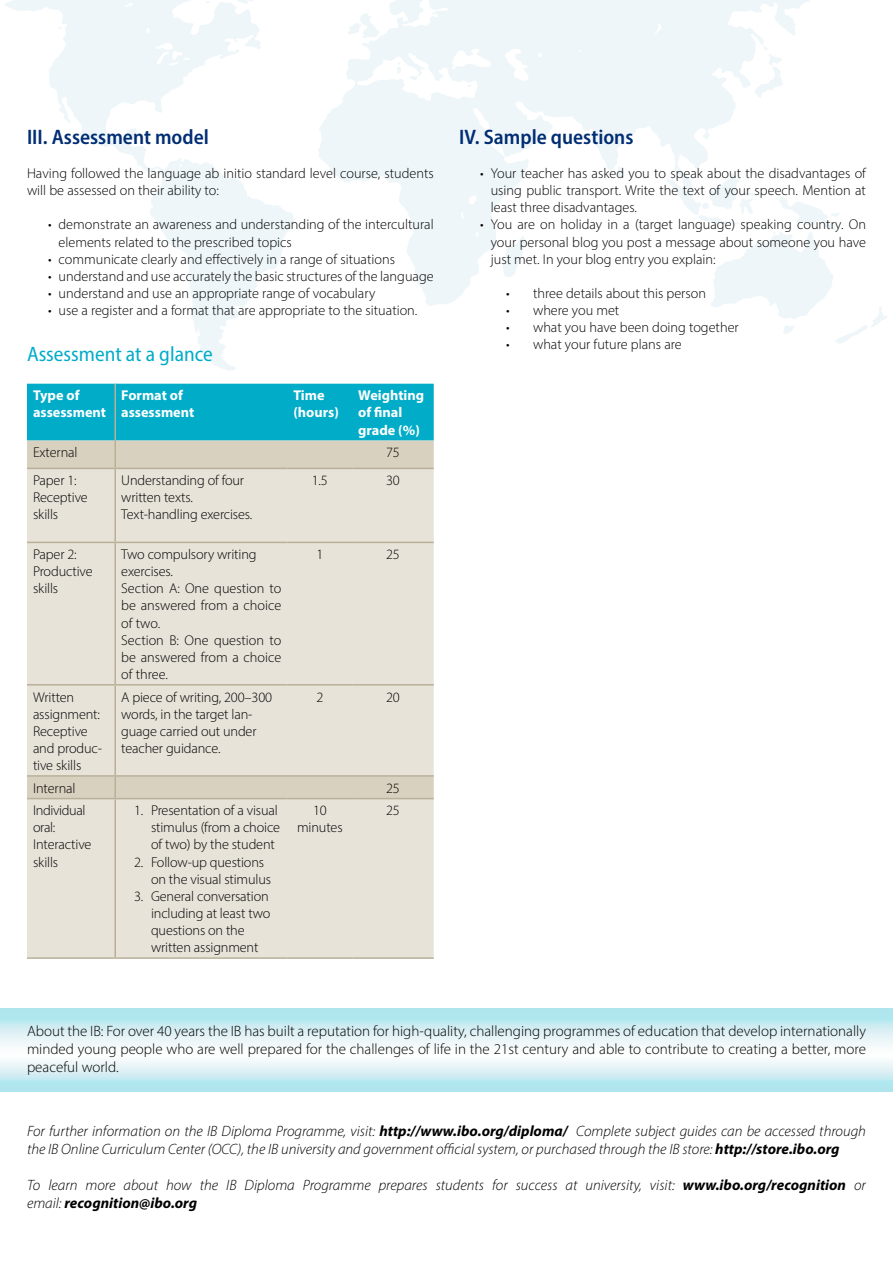
<style>
.page{position:relative;width:893px;height:1263px;background:#fff}
.page>*{position:absolute;margin:0;border:0;box-sizing:border-box;transform-origin:0 0}
.t1{font:600 semi-condensed 21px "Myriad Pro";color:#002d73}
.t2{font:semi-condensed 21px "Myriad Pro";color:#00acc8}
.t3{font:italic 300 15px/18px "Myriad Pro";color:#000}
.t4{font:300 15px/18px "Myriad Pro";color:#000;text-align:justify}
.t5{font:300 14.25px/17.1px "Myriad Pro";color:#000}
.t6{font:700 14.25px/17.1px "Myriad Pro";color:#fff}
.s1{font-weight:700}
</style>
<div class="page">
<svg style="left:318px;top:0;width:492px;height:306px;fill:#eef6f9"></svg>
<svg style="left:754px;top:46px;width:29px;height:52px"></svg>
<svg style="left:666px;top:172px;width:222px;height:171px"></svg>
<svg style="left:617px;top:166px;width:8px;height:12px"></svg>
<svg style="left:502px;top:235px;width:24px;height:42px"></svg>
<svg style="left:468px;top:84px;width:4px;height:4px"></svg>
<svg style="left:409px;top:75px;width:8px;height:5px"></svg>
<svg style="left:397px;top:61px;width:5px;height:14px"></svg>
<svg style="left:348px;top:13px;width:32px;height:26px"></svg>
<svg style="left:4px;top:0;width:290px;height:370px"></svg>
<svg style="left:206px;top:1px;width:4px;height:3px"></svg>
<svg style="left:58px;top:26px;width:3px;height:4px"></svg>
<svg style="left:0;top:1008px;width:893px;height:83px"></svg>
<div style="left:27px;top:384px;width:407px;height:57px;background:#00acc8"></div>
<div style="left:27px;top:441px;width:407px;height:27px;background:#d8d1c0"></div>
<div style="left:27px;top:469px;width:407px;height:488px;background:#e8e3d9"></div>
<hr style="left:114px;top:384px;width:2px;height:57px;background:#b9b098">
<hr style="left:114px;top:441px;width:2px;height:27px;background:#b9b098">
<hr style="left:114px;top:469px;width:2px;height:73px;background:#b9b098">
<hr style="left:114px;top:543px;width:2px;height:141px;background:#b9b098">
<hr style="left:114px;top:685px;width:2px;height:90px;background:#b9b098">
<hr style="left:114px;top:777px;width:2px;height:21px;background:#b9b098">
<hr style="left:114px;top:799px;width:2px;height:158px;background:#b9b098">
<hr style="left:27px;top:542px;width:88px;height:1px;background:#b9b098">
<hr style="left:115px;top:542px;width:172px;height:1px;background:#b9b098">
<hr style="left:287px;top:542px;width:65px;height:1px;background:#b9b098">
<hr style="left:352px;top:542px;width:82px;height:1px;background:#b9b098">
<hr style="left:27px;top:684px;width:88px;height:1px;background:#b9b098">
<hr style="left:115px;top:684px;width:172px;height:1px;background:#b9b098">
<hr style="left:287px;top:684px;width:65px;height:1px;background:#b9b098">
<hr style="left:352px;top:684px;width:82px;height:1px;background:#b9b098">
<hr style="left:27px;top:775px;width:88px;height:2px;background:#b9b098">
<hr style="left:115px;top:775px;width:172px;height:2px;background:#b9b098">
<hr style="left:287px;top:775px;width:65px;height:2px;background:#b9b098">
<hr style="left:352px;top:775px;width:82px;height:2px;background:#b9b098">
<hr style="left:27px;top:798px;width:88px;height:1px;background:#b9b098">
<hr style="left:115px;top:798px;width:172px;height:1px;background:#b9b098">
<hr style="left:287px;top:798px;width:65px;height:1px;background:#b9b098">
<hr style="left:352px;top:798px;width:82px;height:1px;background:#b9b098">
<hr style="left:27px;top:957px;width:88px;height:2px;background:#b9b098">
<hr style="left:115px;top:957px;width:172px;height:2px;background:#b9b098">
<hr style="left:287px;top:957px;width:65px;height:2px;background:#b9b098">
<hr style="left:352px;top:957px;width:82px;height:2px;background:#b9b098">
<hr style="left:27px;top:468px;width:88px;height:1px;background:#b9b098">
<hr style="left:115px;top:468px;width:172px;height:1px;background:#b9b098">
<hr style="left:287px;top:468px;width:65px;height:1px;background:#b9b098">
<hr style="left:352px;top:468px;width:82px;height:1px;background:#b9b098">
<h1 class="t1" style="left:27px;top:124px;width:183px">III. Assessment model</h1>
<p class="t5" style="left:27px;top:165px;width:408px">Having followed the language ab initio standard level course, students will be assessed on their ability to:</p>
<p class="t5" style="left:59px;top:216px;width:377px;text-indent:-11px">• demonstrate an awareness and understanding of the intercultural elements related to the prescribed topics</p>
<p class="t5" style="left:48px;top:250px;width:349px">• communicate clearly and effectively in a range of situations</p>
<p class="t5" style="left:48px;top:267px;width:387px">• understand and use accurately the basic structures of the language</p>
<p class="t5" style="left:48px;top:284px;width:329px">• understand and use an appropriate range of vocabulary</p>
<p class="t5" style="left:48px;top:302px;width:371px">• use a register and a format that are appropriate to the situation.</p>
<h1 class="t2" style="left:27px;top:341px;width:187px">Assessment at a glance</h1>
<p class="t6" style="left:33px;top:387px;width:75px">Type of assessment</p>
<p class="t6" style="left:121px;top:387px;width:75px">Format of assessment</p>
<p class="t6" style="left:293px;top:387px;width:47px">Time (hours)</p>
<p class="t6" style="left:358px;top:387px;width:67px">Weighting of final grade (%)</p>
<p class="t5" style="left:33px;top:444px;width:46px">External</p>
<p class="t5" style="left:386px;top:444px;width:15px">75</p>
<p class="t5" style="left:33px;top:472px;width:56px">Paper 1:<br>Receptive skills</p>
<p class="t5" style="left:121px;top:472px;width:133px">Understanding of four written texts.<br>Text-handling exercises.</p>
<p class="t5" style="left:312px;top:472px;width:18px">1.5</p>
<p class="t5" style="left:386px;top:472px;width:15px">30</p>
<p class="t5" style="left:33px;top:546px;width:61px">Paper 2:<br>Productive skills</p>
<p class="t5" style="left:121px;top:546px;width:162px">Two compulsory writing exercises.<br>Section A: One question to be answered from a choice of two.<br>Section B: One question to be answered from a choice of three.</p>
<p class="t5" style="left:316px;top:546px;width:8px">1</p>
<p class="t5" style="left:386px;top:546px;width:15px">25</p>
<p class="t5" style="left:33px;top:688px;width:70px">Written assignment:<br>Receptive and produc&shy;tive skills</p>
<p class="t5" style="left:121px;top:688px;width:152px">A piece of writing, 200–300 words, in the target lan&shy;guage carried out under teacher guidance.</p>
<p class="t5" style="left:316px;top:688px;width:8px">2</p>
<p class="t5" style="left:386px;top:688px;width:15px">20</p>
<p class="t5" style="left:33px;top:779px;width:44px">Internal</p>
<p class="t5" style="left:386px;top:779px;width:15px">25</p>
<p class="t5" style="left:33px;top:802px;width:60px">Individual oral:<br>Interactive skills</p>
<p class="t5" style="left:151px;top:802px;width:131px;text-indent:-17px">1. Presentation of a visual stimulus (from a choice of two) by the student</p>
<p class="t5" style="left:297px;top:802px;width:47px;text-align:center">10 minutes</p>
<p class="t5" style="left:386px;top:802px;width:15px">25</p>
<p class="t5" style="left:151px;top:853px;width:122px;text-indent:-17px">2. Follow-up questions on the visual stimulus</p>
<p class="t5" style="left:151px;top:887px;width:121px;text-indent:-17px">3. General conversation including at least two questions on the written assignment</p>
<h1 class="t1" style="left:459px;top:124px;width:176px">IV. Sample questions</h1>
<p class="t5" style="left:491px;top:165px;width:377px;text-align:justify;text-indent:-11px">• Your teacher has asked you to speak about the disadvantages of using public transport. Write the text of your speech. Mention at least three disadvantages.</p>
<p class="t5" style="left:491px;top:216px;width:377px;text-align:justify;text-indent:-11px">• You are on holiday in a (target language) speaking country. On your personal blog you post a message about someone you have just met. In your blog entry you explain:</p>
<p class="t5" style="left:506px;top:284px;width:201px">• three details about this person</p>
<p class="t5" style="left:506px;top:302px;width:115px">• where you met</p>
<p class="t5" style="left:506px;top:319px;width:234px">• what you have been doing together</p>
<p class="t5" style="left:506px;top:336px;width:177px">• what your future plans are</p>
<p class="t4" style="left:27px;top:1022px;width:840px">About the IB: For over 40 years the IB has built a reputation for high-quality, challenging programmes of education that develop internationally minded young people who are well prepared for the challenges of life in the 21st century and able to contribute to creating a better, more peaceful world.</p>
<p class="t3" style="left:27px;top:1121px;width:840px">For further information on the IB Diploma Programme, visit: <span class="s1">http://www.ibo.org/diploma/</span> Complete subject guides can be accessed through the IB Online Curriculum Center (OCC), the IB university and government official system, or purchased through the IB store: <span class="s1">http://store.ibo.org</span></p>
<p class="t3" style="left:27px;top:1175px;width:840px">To learn more about how the IB Diploma Programme prepares students for success at university, visit: <span class="s1">www.ibo.org/recognition</span> or email: <span class="s1">recognition@ibo.org</span></p>
</div>
